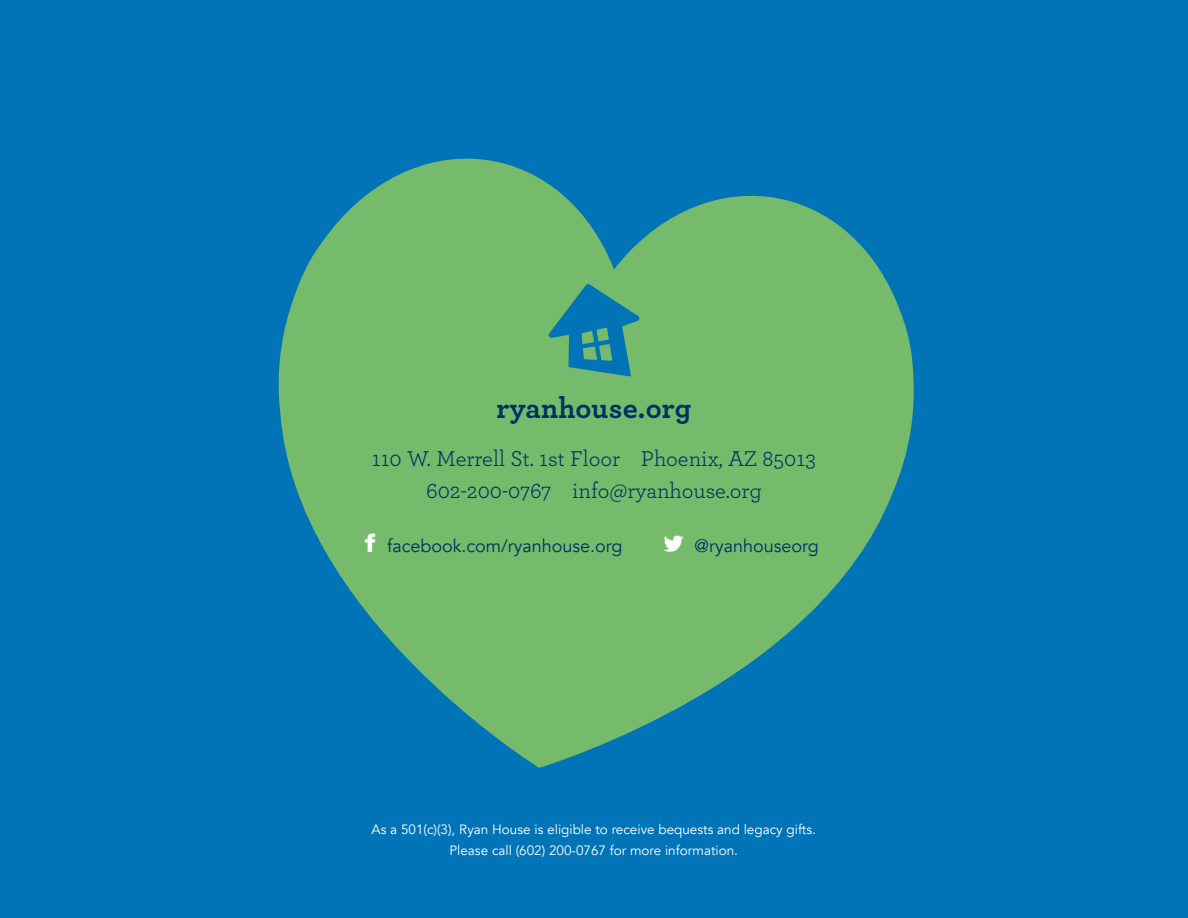
<style>
.page{position:relative;width:1188px;height:918px;background:#0074b6}
.page>*{position:absolute;margin:0;border:0;box-sizing:border-box;transform-origin:0 0}
.t1{font:700 30px "Archer";letter-spacing:.005em;color:#003163}
.t2{font:22.5px/31.5px "Archer";color:#003163;text-align:center}
.t3{font:18px "Avenir";color:#003163}
.t4{font:13.5px/21px "Avenir";color:#fff;text-align:center}
</style>
<div class="page">
<svg style="left:278px;top:158px;width:636px;height:610px;fill:#76ba6b"></svg>
<img style="left:357px;top:530px;width:25px;height:22px">
<img style="left:663px;top:533px;width:22px;height:19px">
<svg style="left:548px;top:284px;width:92px;height:92px"></svg>
<h1 class="t1" style="left:496px;top:394px;width:197px">ryanhouse.org</h1>
<h2 class="t2" style="left:372px;top:444px;width:446px">110 W. Merrell St. 1st Floor Phoenix, AZ 85013<br>602-200-0767 info@ryanhouse.org</h2>
<h3 class="t3" style="left:387px;top:538px;width:237px">facebook.com/ryanhouse.org</h3>
<h3 class="t3" style="left:695px;top:538px;width:126px">@ryanhouseorg</h3>
<p class="t4" style="left:372px;top:820px;width:446px">As a 501(c)(3), Ryan House is eligible to receive bequests and legacy gifts.<br>Please call (602) 200-0767 for more information.</p>
</div>
